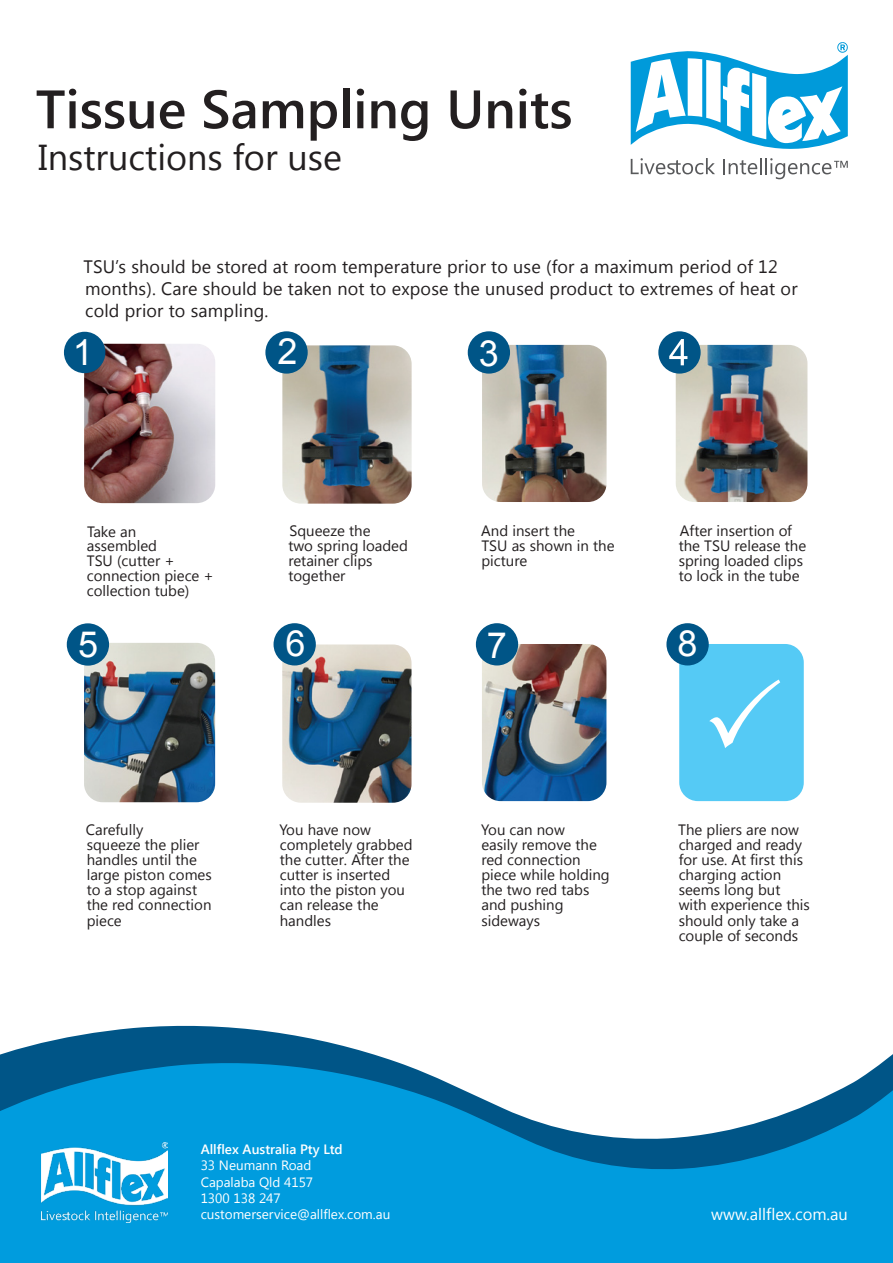
<style>
.page{position:relative;width:893px;height:1263px;background:#fff}
.page>*{position:absolute;margin:0;border:0;box-sizing:border-box;transform-origin:0 0}
.t1{font:600 54px "Segoe UI";color:#231f20}
.t2{font:36px "Segoe UI";color:#231f20}
.t3{font:36px "Arial";color:#fff}
.t4{font:18px/21.6px "Segoe UI";letter-spacing:.01em;color:#231f20}
.t5{font:16.5px "Segoe UI";color:#fff}
.t6{font:15px/15px "Segoe UI";color:#231f20}
.t7{font:13.5px/16.2px "Segoe UI";color:#fff}
.t8{font:600 13.5px "Segoe UI";color:#fff}
</style>
<div class="page">
<svg style="left:0;top:1026px;width:893px;height:37px"></svg>
<svg style="left:0;top:1063px;width:893px;height:200px;background:#24a1d8"></svg>
<svg style="left:631px;top:42px;width:217px;height:107px"></svg>
<svg style="left:631px;top:158px;width:84px;height:16px"></svg>
<svg style="left:723px;top:158px;width:125px;height:21px"></svg>
<img style="left:41px;top:1142px;width:126px;height:80px">
<img style="left:84px;top:344px;width:131px;height:159px">
<img style="left:282px;top:345px;width:130px;height:159px">
<img style="left:482px;top:345px;width:125px;height:157px">
<img style="left:676px;top:345px;width:131px;height:157px">
<img style="left:84px;top:643px;width:131px;height:159px">
<img style="left:282px;top:644px;width:129px;height:159px">
<img style="left:482px;top:644px;width:124px;height:157px">
<div style="left:679px;top:644px;width:125px;height:157px;background:#55caf5;border-radius:19px"></div>
<div style="left:64px;top:332px;width:41px;height:41px;background:#005587;border-radius:50%"></div>
<div style="left:265px;top:331px;width:43px;height:43px;background:#005587;border-radius:50%"></div>
<div style="left:468px;top:331px;width:42px;height:43px;background:#005587;border-radius:50%"></div>
<div style="left:67px;top:623px;width:42px;height:43px;background:#005587;border-radius:50%"></div>
<div style="left:658px;top:331px;width:43px;height:43px;background:#005587;border-radius:50%"></div>
<svg style="left:669px;top:339px;width:18px;height:26px"></svg>
<div style="left:274px;top:623px;width:42px;height:42px;background:#005587;border-radius:50%"></div>
<div style="left:476px;top:623px;width:42px;height:42px;background:#005587;border-radius:50%"></div>
<div style="left:666px;top:623px;width:43px;height:42px;background:#005587;border-radius:50%"></div>
<h1 class="t1" style="left:36px;top:66px;width:538px">Tissue Sampling Units</h1>
<h2 class="t2" style="left:38px;top:132px;width:305px">Instructions for use</h2>
<p class="t4" style="left:83px;top:255px;width:716px">TSU’s should be stored at room temperature prior to use (for a maximum period of 12 months). Care should be taken not to expose the unused product to extremes of heat or cold prior to sampling.</p>
<h2 class="t3" style="left:73px;top:329px;width:22px">1</h2>
<h2 class="t3" style="left:277px;top:328px;width:22px">2</h2>
<h2 class="t3" style="left:479px;top:330px;width:22px">3</h2>
<p class="t6" style="left:87px;top:523px;width:129px">Take an<br>assembled<br>TSU (cutter + connection piece + collection tube)</p>
<p class="t6" style="left:288px;top:523px;width:121px">Squeeze the<br>two spring loaded retainer clips together</p>
<p class="t6" style="left:481px;top:523px;width:135px">And insert the<br>TSU as shown in the picture</p>
<p class="t6" style="left:679px;top:523px;width:129px">After insertion of the TSU release the spring loaded clips to lock in the tube</p>
<h2 class="t3" style="left:78px;top:620px;width:22px">5</h2>
<h2 class="t3" style="left:286px;top:620px;width:22px">6</h2>
<h2 class="t3" style="left:487px;top:622px;width:22px">7</h2>
<h2 class="t3" style="left:678px;top:620px;width:22px">8</h2>
<p class="t6" style="left:86px;top:822px;width:127px">Carefully<br>squeeze the plier handles until the large piston comes to a stop against the red connection piece</p>
<p class="t6" style="left:279px;top:822px;width:135px">You have now completely grabbed the cutter. After the cutter is inserted into the piston you can release the handles</p>
<p class="t6" style="left:481px;top:822px;width:130px">You can now<br>easily remove the red connection piece while holding the two red tabs and pushing sideways</p>
<p class="t6" style="left:678px;top:822px;width:133px">The pliers are now charged and ready for use. At first this charging action seems long but with experience this should only take a couple of seconds</p>
<p class="t8" style="left:201px;top:1138px;width:144px">Allflex Australia Pty Ltd</p>
<p class="t7" style="left:201px;top:1157px;width:191px">33 Neumann Road<br>Capalaba Qld 4157<br>1300 138 247 customerservice@allflex.com.au</p>
<p class="t5" style="left:711px;top:1203px;width:138px">www.allflex.com.au</p>
</div>
